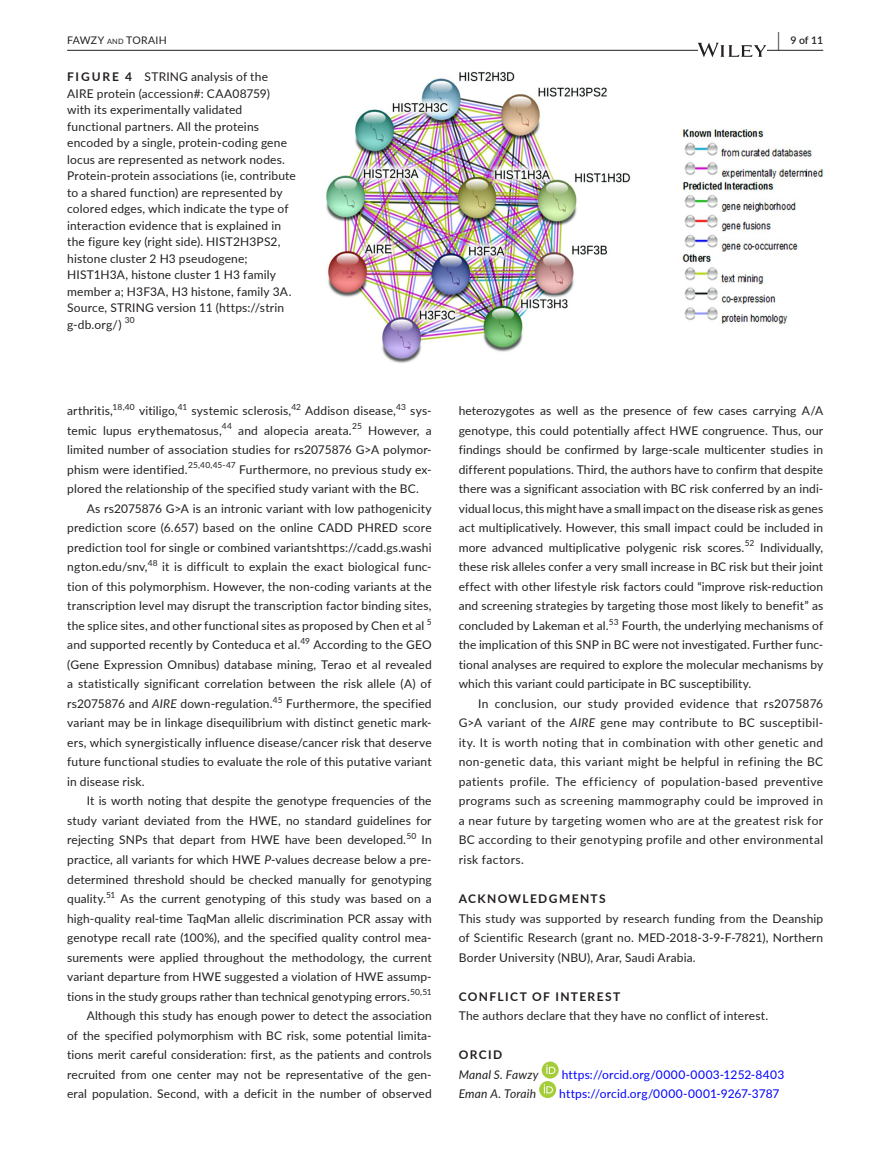
<style>
.page{position:relative;width:893px;height:1174px;background:#fff}
.page>*{position:absolute;margin:0;border:0;box-sizing:border-box;transform-origin:0 0}
.t1{font:600 19.5px "Lato";color:#231f20;scale:.48 1}
.t2{font:12px/19.5px "Lato";letter-spacing:.01em;color:#231f20;text-align:justify}
.t3{font:12px "Lato";letter-spacing:.015em;color:#00f}
.t4{font:700 12px "Lato";letter-spacing:.115em;color:#231f20}
.t5{font:italic 12px "Lato";letter-spacing:.015em;color:#231f20}
.t6{font:10.5px "Lato";letter-spacing:.02em;color:#231f20}
.t7{font:600 10.5px "Lato";color:#231f20}
.t8{font:8.4px "Lato";letter-spacing:.01em;color:#231f20}
.s1{font-size:7.35px}
.s2{font-weight:700}
.s3{font-style:italic}
</style>
<div class="page">
<hr style="left:67px;top:50px;width:756px;height:1px;background:#231f20">
<svg style="left:697px;top:43px;width:69px;height:14px"></svg>
<svg style="left:542px;top:1061px;width:17px;height:17px"></svg>
<svg style="left:546px;top:1064px;width:9px;height:10px"></svg>
<svg style="left:539px;top:1081px;width:17px;height:17px"></svg>
<svg style="left:544px;top:1084px;width:9px;height:9px"></svg>
<img style="left:326px;top:72px;width:497px;height:291px">
<h1 class="t1" style="left:778px;top:26px;width:7px">|</h1>
<p class="t6" style="left:67px;top:33px;width:101px">FAWZY <span class="s1">and</span> TORAIH</p>
<p class="t7" style="left:790px;top:33px;width:34px">9 of 11</p>
<p class="t2" style="left:67px;top:68px;width:230px;line-height:16.5px;text-align:left"><span class="s2">FIGURE 4</span> STRING analysis of the AIRE protein (accession#: CAA08759) with its experimentally validated functional partners. All the proteins encoded by a single, protein-coding gene locus are represented as network nodes.<br>Protein-protein associations (ie, contribute to a shared function) are represented by colored edges, which indicate the type of interaction evidence that is explained in the figure key (right side). HIST2H3PS2, histone cluster 2 H3 pseudogene; HIST1H3A, histone cluster 1 H3 family member a; H3F3A, H3 histone, family 3A.<br>Source, STRING version 11 (https://strin g-db.org/) <sup>30</sup></p>
<p class="t2" style="left:67px;top:401px;width:47px">arthritis,</p>
<p class="t8" style="left:113px;top:401px;width:24px">18,40</p>
<p class="t2" style="left:139px;top:401px;width:40px">vitiligo,</p>
<p class="t8" style="left:178px;top:401px;width:11px">41</p>
<p class="t2" style="left:191px;top:401px;width:101px">systemic sclerosis,</p>
<p class="t8" style="left:291px;top:401px;width:11px">42</p>
<p class="t2" style="left:305px;top:401px;width:92px">Addison disease,</p>
<p class="t8" style="left:396px;top:401px;width:12px">43</p>
<p class="t2" style="left:410px;top:401px;width:23px">sys-</p>
<p class="t2" style="left:67px;top:420px;width:156px">temic lupus erythematosus,</p>
<p class="t8" style="left:222px;top:420px;width:12px">44</p>
<p class="t2" style="left:238px;top:420px;width:115px">and alopecia areata.</p>
<p class="t8" style="left:352px;top:420px;width:11px">25</p>
<p class="t2" style="left:67px;top:420px;width:366px;text-indent:301px">However, a limited number of association studies for rs2075876 G&gt;A polymor&shy;phism were identified.</p>
<p class="t8" style="left:188px;top:459px;width:49px">25,40,45-47</p>
<p class="t2" style="left:67px;top:459px;width:366px;text-indent:172px">Furthermore, no previous study ex&shy;plored the relationship of the specified study variant with the BC.</p>
<p class="t2" style="left:67px;top:498px;width:366px;text-indent:20px">As rs2075876 G&gt;A is an intronic variant with low pathogenicity prediction score (6.657) based on the online CADD PHRED score prediction tool for single or combined variantshttps://cadd.gs.washi ngton.edu/snv,</p>
<p class="t8" style="left:148px;top:557px;width:12px">48</p>
<p class="t2" style="left:67px;top:557px;width:366px;text-indent:95px">it is difficult to explain the exact biological func&shy;tion of this polymorphism. However, the non-coding variants at the transcription level may disrupt the transcription factor binding sites, the splice sites, and other functional sites as proposed by Chen et al</p>
<p class="t8" style="left:427px;top:615px;width:6px">5</p>
<p class="t2" style="left:67px;top:635px;width:235px">and supported recently by Conteduca et al.</p>
<p class="t8" style="left:300px;top:635px;width:11px">49</p>
<p class="t2" style="left:67px;top:635px;width:366px;text-indent:246px">According to the GEO (Gene Expression Omnibus) database mining, Terao et al revealed a statistically significant correlation between the risk allele (A) of rs2075876 and <span class="s3">AIRE</span> down-regulation.</p>
<p class="t8" style="left:273px;top:693px;width:11px">45</p>
<p class="t2" style="left:67px;top:693px;width:366px;text-indent:219px">Furthermore, the specified variant may be in linkage disequilibrium with distinct genetic mark&shy;ers, which synergistically influence disease/cancer risk that deserve future functional studies to evaluate the role of this putative variant in disease risk.</p>
<p class="t2" style="left:67px;top:791px;width:366px;text-align:right">It is worth noting that despite the genotype frequencies of the study variant deviated from the HWE, no standard guidelines for rejecting SNPs that depart from HWE have been developed.<sup>50</sup> In practice, all variants for which HWE <span class="s3">P</span>-values decrease below a pre&shy;determined threshold should be checked manually for genotyping quality.<sup>51</sup> As the current genotyping of this study was based on a high-quality real-time TaqMan allelic discrimination PCR assay with genotype recall rate (100%), and the specified quality control mea&shy;surements were applied throughout the methodology, the current variant departure from HWE suggested a violation of HWE assump&shy;tions in the study groups rather than technical genotyping errors.<sup>50,51<br></sup>Although this study has enough power to detect the association<br>of the specified polymorphism with BC risk, some potential limita&shy;tions merit careful consideration: first, as the patients and controls recruited from one center may not be representative of the gen&shy;eral population. Second, with a deficit in the number of observed</p>
<p class="t2" style="left:459px;top:401px;width:366px">heterozygotes as well as the presence of few cases carrying A/A genotype, this could potentially affect HWE congruence. Thus, our findings should be confirmed by large-scale multicenter studies in different populations. Third, the authors have to confirm that despite there was a significant association with BC risk conferred by an indi&shy;vidual locus, this might have a small impact on the disease risk as genes act multiplicatively. However, this small impact could be included in more advanced multiplicative polygenic risk scores.</p>
<p class="t8" style="left:745px;top:537px;width:11px">52</p>
<p class="t2" style="left:459px;top:537px;width:366px;text-indent:301px">Individually, these risk alleles confer a very small increase in BC risk but their joint effect with other lifestyle risk factors could “improve risk-reduction and screening strategies by targeting those most likely to benefit” as concluded by Lakeman et al.</p>
<p class="t8" style="left:609px;top:615px;width:11px">53</p>
<p class="t2" style="left:459px;top:615px;width:366px;text-indent:163px">Fourth, the underlying mechanisms of the implication of this SNP in BC were not investigated. Further func&shy;tional analyses are required to explore the molecular mechanisms by which this variant could participate in BC susceptibility.</p>
<p class="t2" style="left:459px;top:693px;width:366px;text-indent:20px">In conclusion, our study provided evidence that rs2075876<br>G&gt;A variant of the <span class="s3">AIRE</span> gene may contribute to BC susceptibil&shy;ity. It is worth noting that in combination with other genetic and non-genetic data, this variant might be helpful in refining the BC patients profile. The efficiency of population-based preventive programs such as screening mammography could be improved in a near future by targeting women who are at the greatest risk for BC according to their genotyping profile and other environmental risk factors.</p>
<p class="t4" style="left:459px;top:889px;width:148px">ACKNOWLEDGMENTS</p>
<p class="t2" style="left:459px;top:908px;width:366px">This study was supported by research funding from the Deanship of Scientific Research (grant no. MED-2018-3-9-F-7821), Northern Border University (NBU), Arar, Saudi Arabia.</p>
<p class="t4" style="left:459px;top:987px;width:163px">CONFLICT OF INTEREST</p>
<p class="t2" style="left:459px;top:1005px;width:311px">The authors declare that they have no conflict of interest.</p>
<p class="t4" style="left:459px;top:1045px;width:45px">ORCID</p>
<p class="t5" style="left:459px;top:1065px;width:81px">Manal S. Fawzy</p>
<p class="t3" style="left:562px;top:1065px;width:224px">https://orcid.org/0000-0003-1252-8403</p>
<p class="t5" style="left:459px;top:1085px;width:79px">Eman A. Toraih</p>
<p class="t3" style="left:559px;top:1085px;width:222px">https://orcid.org/0000-0001-9267-3787</p>
</div>
